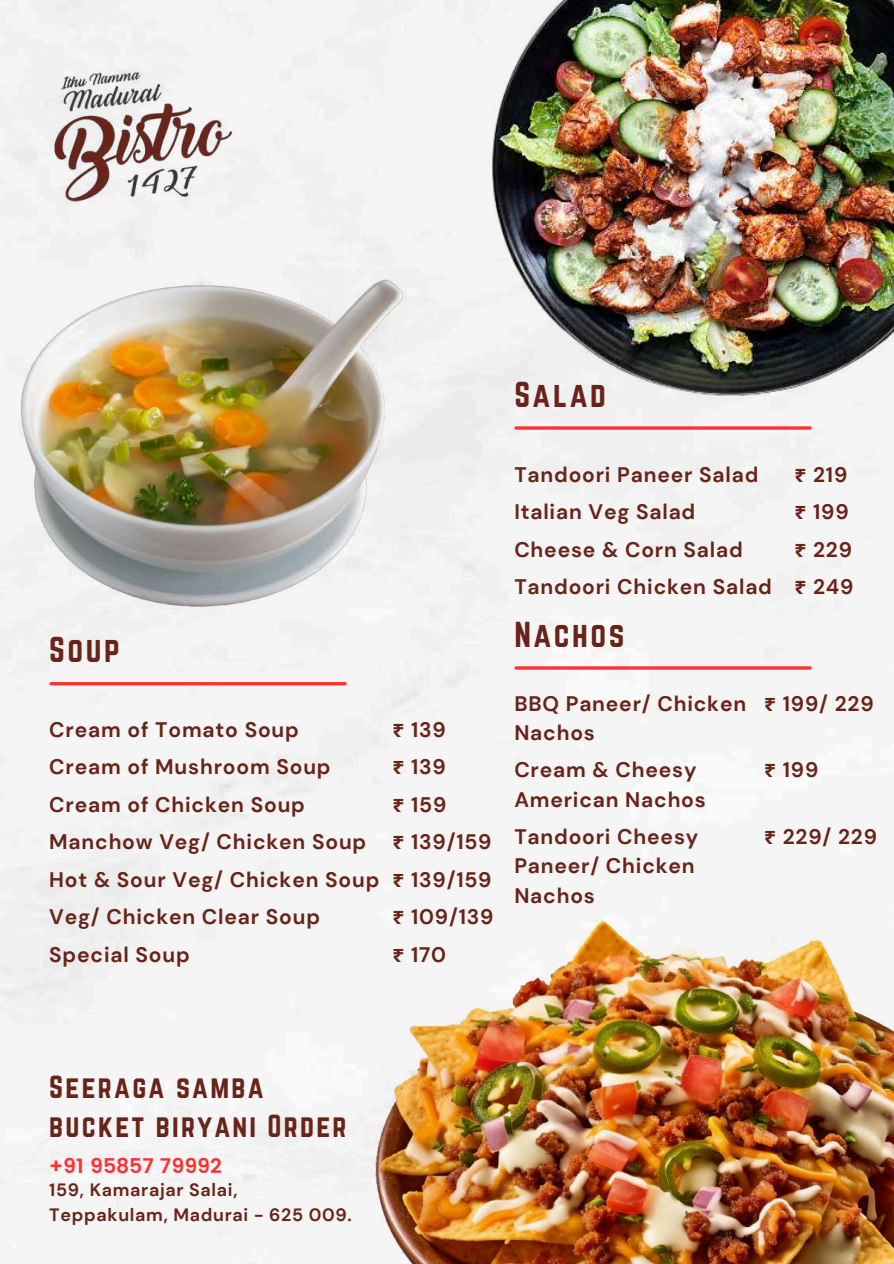
<style>
.page{position:relative;width:894px;height:1264px;background:#fff}
.page>*{position:absolute;margin:0;border:0;box-sizing:border-box;transform-origin:0 0}
.t1{font:31.5px "Norwester";letter-spacing:.08em;color:#682419}
.t2{font:28.05px/39.2px "Norwester";letter-spacing:.08em;color:#682419}
.t3{font:700 21px/37.5px "DM Sans";letter-spacing:.04em;color:#682419}
.t4{font:600 20.4px "Poppins";color:#ff3131}
.t5{font:700 17.85px/24.9px "DM Sans";letter-spacing:.04em;color:#682419}
.s1{font-family:"Noto Sans Gurmukhi"}
</style>
<div class="page">
<div style="left:0;top:0;width:879px;height:1263px;background:#f5f5f5"></div>
<img style="left:33px;top:29px;width:212px;height:213px">
<hr style="left:516px;top:426px;width:293px;height:3px;background:#ff3131">
<img style="left:0;top:266px;width:437px;height:342px">
<hr style="left:51px;top:682px;width:294px;height:3px;background:#ff3131">
<img style="left:376px;top:920px;width:517px;height:343px">
<hr style="left:516px;top:666px;width:293px;height:3px;background:#ff3131">
<img style="left:369px;top:0;width:524px;height:411px">
<h1 class="t1" style="left:514px;top:375px;width:93px">Salad</h1>
<h1 class="t1" style="left:49px;top:631px;width:72px">Soup</h1>
<p class="t3" style="left:49px;top:711px;width:251px">Cream of Tomato Soup</p>
<p class="t3" style="left:392px;top:711px;width:55px"><span class="s1">₹</span> 139</p>
<p class="t3" style="left:49px;top:748px;width:283px">Cream of Mushroom Soup</p>
<p class="t3" style="left:392px;top:748px;width:55px"><span class="s1">₹</span> 139</p>
<p class="t3" style="left:49px;top:785px;width:257px">Cream of Chicken Soup</p>
<p class="t3" style="left:49px;top:785px;width:443px;text-indent:343px"><span class="s1">₹</span> 159<br>Manchow Veg/ Chicken Soup <span class="s1">₹</span> 139/159<br>Hot &amp; Sour Veg/ Chicken Soup <span class="s1">₹</span> 139/159<br>Veg/ Chicken Clear Soup</p>
<p class="t3" style="left:392px;top:898px;width:103px"><span class="s1">₹</span> 109/139</p>
<p class="t3" style="left:49px;top:935px;width:142px">Special Soup</p>
<p class="t3" style="left:392px;top:935px;width:55px"><span class="s1">₹</span> 170</p>
<p class="t3" style="left:514px;top:456px;width:246px">Tandoori Paneer Salad</p>
<p class="t3" style="left:794px;top:456px;width:54px"><span class="s1">₹</span> 219</p>
<p class="t3" style="left:514px;top:493px;width:182px">Italian Veg Salad</p>
<p class="t3" style="left:794px;top:493px;width:56px"><span class="s1">₹</span> 199</p>
<p class="t3" style="left:514px;top:530px;width:230px">Cheese &amp; Corn Salad</p>
<p class="t3" style="left:514px;top:530px;width:341px;text-align:right"><span class="s1">₹</span> 229<br>Tandoori Chicken Salad <span class="s1">₹</span> 249</p>
<h1 class="t1" style="left:514px;top:615px;width:112px">Nachos</h1>
<p class="t3" style="left:514px;top:689px;width:233px;line-height:29.2px">BBQ Paneer/ Chicken<br>Nachos</p>
<p class="t3" style="left:764px;top:684px;width:111px"><span class="s1">₹</span> 199/ 229</p>
<p class="t3" style="left:514px;top:755px;width:193px;line-height:29.2px">Cream &amp; Cheesy<br>American Nachos</p>
<p class="t3" style="left:764px;top:751px;width:56px"><span class="s1">₹</span> 199</p>
<p class="t3" style="left:514px;top:822px;width:185px;line-height:29.2px">Tandoori Cheesy<br>Paneer/ Chicken<br>Nachos</p>
<p class="t3" style="left:764px;top:818px;width:114px"><span class="s1">₹</span> 229/ 229</p>
<h2 class="t2" style="left:49px;top:1066px;width:299px">Seeraga samba bucket biryani Order</h2>
<p class="t4" style="left:49px;top:1154px;width:174px">+91 95857 79992</p>
<p class="t5" style="left:49px;top:1177px;width:304px">159, Kamarajar Salai,<br>Teppakulam, Madurai - 625 009.</p>
</div>
